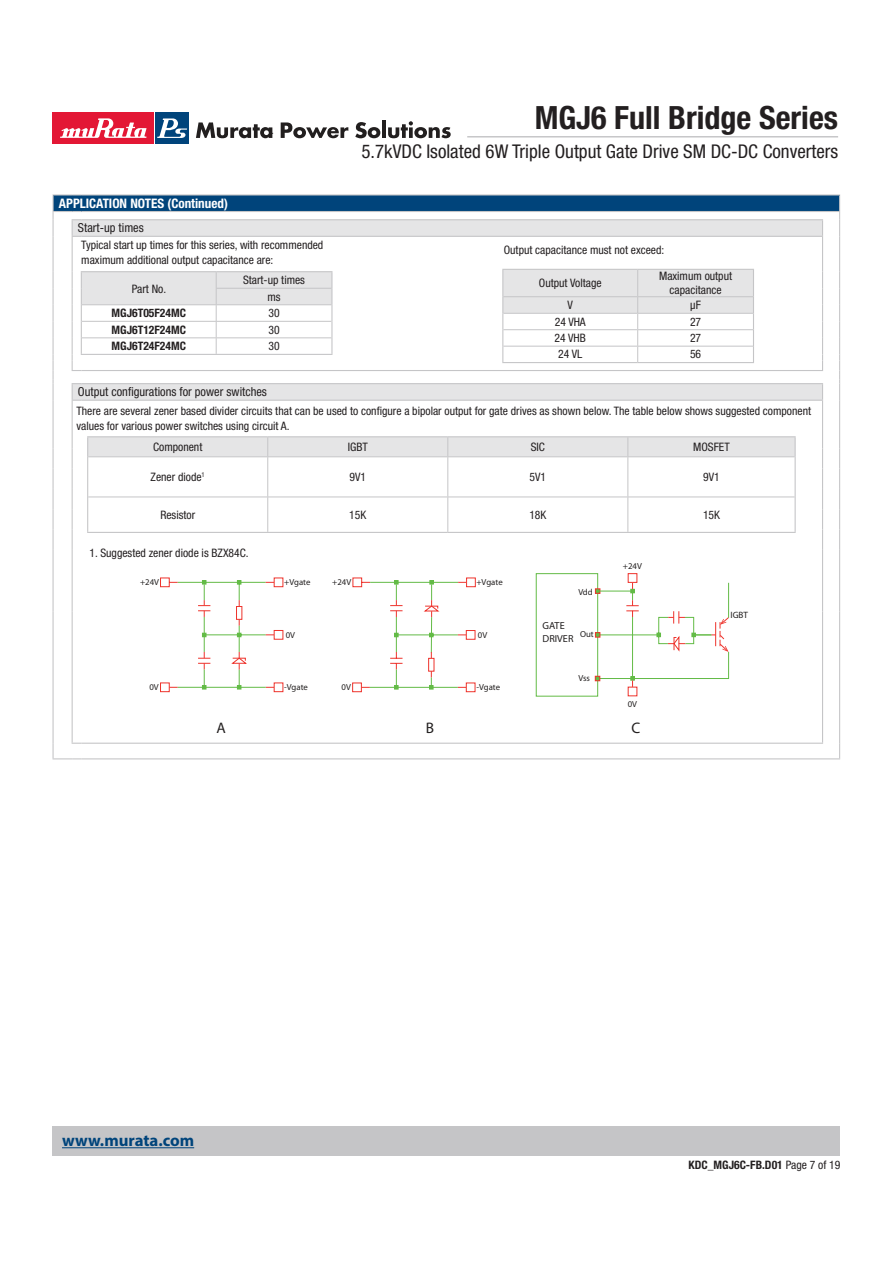
<style>
.page{position:relative;width:893px;height:1263px;background:#fff}
.page>*{position:absolute;margin:0;border:0;box-sizing:border-box;transform-origin:0 0}
.t1{font:700 condensed 32.1px "Helvetica Neue LT Std";color:#231f20}
.t2{font:condensed 18.9px "Helvetica Neue LT Std";color:#231f20}
.t3{font:700 16.8px "Myriad Pro";color:#00447b}
.t4{font:15.3px "Myriad Pro";color:#221f1f}
.t5{font:700 condensed 13.2px "Helvetica Neue LT Std";color:#fff}
.t6{font:condensed 12.45px "Helvetica Neue LT Std";color:#231f20}
.t7{font:condensed 11.7px/14.5px "Helvetica Neue LT Std";color:#231f20;text-align:center}
.t8{font:700 condensed 11.7px "Helvetica Neue LT Std";color:#231f20}
.t9{font:10.2px/12.3px "Myriad Pro";color:#221f1f}
.t10{font:9.15px "Myriad Pro";color:#221f1f}
.t11{font:8.7px "Myriad Pro";color:#221f1f}
.s1{font-weight:400}
</style>
<div class="page">
<div style="left:53px;top:1127px;width:787px;height:29px;background:#c5c5c7"></div>
<div style="left:53px;top:113px;width:101px;height:31px;background:#e31735"></div>
<svg style="left:60px;top:118px;width:86px;height:20px"></svg>
<div style="left:155px;top:113px;width:34px;height:31px;background:#00447b"></div>
<svg style="left:157px;top:118px;width:30px;height:20px"></svg>
<svg style="left:196px;top:122px;width:77px;height:16px"></svg>
<svg style="left:281px;top:122px;width:67px;height:16px"></svg>
<svg style="left:355px;top:122px;width:25px;height:16px"></svg>
<hr style="left:382px;top:121px;width:4px;height:17px;background:#221f1f">
<svg style="left:388px;top:121px;width:63px;height:17px"></svg>
<hr style="left:467px;top:136px;width:371px;height:2px;background:#c5c5c7">
<hr style="left:62px;top:1147px;width:132px;height:1px;background:#00447b">
<div style="left:53px;top:195px;width:786px;height:17px;background:#00447b"></div>
<svg style="left:80px;top:220px;width:742px;height:180px"></svg>
<hr style="left:81px;top:211px;width:759px;height:1px;background:#c5c5c7">
<hr style="left:81px;top:194px;width:759px;height:2px;background:#c5c5c7">
<hr style="left:53px;top:236px;width:1px;height:36px;background:#c5c5c7">
<svg style="left:839px;top:196px;width:1px;height:40px"></svg>
<hr style="left:839px;top:236px;width:1px;height:36px;background:#c5c5c7">
<svg style="left:53px;top:272px;width:1px;height:278px"></svg>
<svg style="left:839px;top:272px;width:1px;height:278px"></svg>
<hr style="left:53px;top:550px;width:1px;height:41px;background:#c5c5c7">
<hr style="left:839px;top:550px;width:1px;height:41px;background:#c5c5c7">
<svg style="left:53px;top:591px;width:1px;height:20px"></svg>
<svg style="left:839px;top:591px;width:1px;height:20px"></svg>
<hr style="left:53px;top:611px;width:1px;height:132px;background:#c5c5c7">
<hr style="left:839px;top:611px;width:1px;height:132px;background:#c5c5c7">
<svg style="left:839px;top:743px;width:1px;height:15px"></svg>
<hr style="left:81px;top:758px;width:759px;height:1px;background:#c5c5c7">
<hr style="left:81px;top:219px;width:742px;height:1px;background:#c5c5c7">
<svg style="left:822px;top:220px;width:1px;height:16px"></svg>
<svg style="left:53px;top:194px;width:28px;height:43px"></svg>
<hr style="left:72px;top:237px;width:1px;height:35px;background:#c5c5c7">
<hr style="left:81px;top:236px;width:742px;height:1px;background:#c5c5c7">
<hr style="left:822px;top:237px;width:1px;height:35px;background:#c5c5c7">
<svg style="left:822px;top:272px;width:1px;height:98px"></svg>
<hr style="left:81px;top:271px;width:135px;height:1px;background:#c5c5c7">
<hr style="left:216px;top:271px;width:116px;height:1px;background:#c5c5c7">
<svg style="left:331px;top:272px;width:1px;height:82px"></svg>
<hr style="left:81px;top:354px;width:251px;height:1px;background:#c5c5c7">
<hr style="left:216px;top:288px;width:115px;height:1px;background:#c5c5c7">
<hr style="left:82px;top:304px;width:249px;height:1px;background:#c5c5c7">
<hr style="left:82px;top:321px;width:249px;height:1px;background:#c5c5c7">
<hr style="left:82px;top:337px;width:249px;height:1px;background:#c5c5c7">
<svg style="left:216px;top:272px;width:1px;height:82px"></svg>
<svg style="left:72px;top:272px;width:10px;height:99px"></svg>
<hr style="left:81px;top:370px;width:742px;height:1px;background:#c5c5c7">
<hr style="left:81px;top:400px;width:742px;height:1px;background:#c5c5c7">
<hr style="left:81px;top:383px;width:742px;height:1px;background:#c5c5c7">
<svg style="left:822px;top:384px;width:1px;height:166px"></svg>
<hr style="left:822px;top:550px;width:1px;height:41px;background:#c5c5c7">
<svg style="left:72px;top:383px;width:9px;height:167px"></svg>
<hr style="left:72px;top:550px;width:1px;height:41px;background:#c5c5c7">
<svg style="left:72px;top:591px;width:1px;height:20px"></svg>
<svg style="left:822px;top:591px;width:1px;height:20px"></svg>
<hr style="left:822px;top:611px;width:1px;height:132px;background:#c5c5c7">
<hr style="left:81px;top:743px;width:742px;height:1px;background:#c5c5c7">
<hr style="left:72px;top:611px;width:1px;height:132px;background:#c5c5c7">
<svg style="left:53px;top:743px;width:28px;height:16px"></svg>
<svg style="left:88px;top:457px;width:706px;height:75px"></svg>
<hr style="left:87px;top:457px;width:1px;height:40px;background:#c5c5c7">
<hr style="left:794px;top:457px;width:2px;height:40px;background:#c5c5c7">
<hr style="left:87px;top:497px;width:1px;height:35px;background:#c5c5c7">
<hr style="left:794px;top:497px;width:2px;height:35px;background:#c5c5c7">
<hr style="left:87px;top:532px;width:361px;height:1px;background:#c5c5c7">
<hr style="left:448px;top:532px;width:348px;height:1px;background:#c5c5c7">
<hr style="left:87px;top:436px;width:181px;height:1px;background:#c5c5c7">
<hr style="left:268px;top:436px;width:180px;height:1px;background:#c5c5c7">
<hr style="left:448px;top:436px;width:348px;height:1px;background:#c5c5c7">
<hr style="left:794px;top:437px;width:2px;height:20px;background:#c5c5c7">
<div style="left:87px;top:437px;width:708px;height:20px;background:#e5e5e6"></div>
<hr style="left:88px;top:456px;width:360px;height:1px;background:#c5c5c7">
<hr style="left:267px;top:457px;width:1px;height:40px;background:#c5c5c7">
<hr style="left:448px;top:456px;width:180px;height:1px;background:#c5c5c7">
<hr style="left:447px;top:457px;width:1px;height:40px;background:#c5c5c7">
<hr style="left:628px;top:456px;width:166px;height:1px;background:#c5c5c7">
<hr style="left:627px;top:457px;width:1px;height:40px;background:#c5c5c7">
<hr style="left:88px;top:497px;width:360px;height:1px;background:#c5c5c7">
<hr style="left:267px;top:497px;width:1px;height:35px;background:#c5c5c7">
<hr style="left:448px;top:497px;width:180px;height:1px;background:#c5c5c7">
<hr style="left:447px;top:497px;width:1px;height:35px;background:#c5c5c7">
<hr style="left:628px;top:497px;width:166px;height:1px;background:#c5c5c7">
<hr style="left:627px;top:497px;width:1px;height:35px;background:#c5c5c7">
<svg style="left:160px;top:577px;width:124px;height:115px"></svg>
<svg style="left:352px;top:573px;width:378px;height:124px"></svg>
<hr style="left:598px;top:591px;width:34px;height:1px;background:#63bb46">
<hr style="left:728px;top:583px;width:1px;height:35px;background:#63bb46">
<svg style="left:502px;top:269px;width:252px;height:94px"></svg>
<p class="t5" style="left:59px;top:198px;width:171px">APPLICATION NOTES (Continued)</p>
<p class="t6" style="left:78px;top:223px;width:67px">Start-up times</p>
<h1 class="t1" style="left:535px;top:106px;width:305px">MGJ6 Full Bridge Series</h1>
<h2 class="t2" style="left:361px;top:145px;width:478px">5.7kVDC Isolated 6W Triple Output Gate Drive SM DC-DC Converters</h2>
<p class="t7" style="left:81px;top:239px;width:244px;text-align:left">Typical start up times for this series, with recommended maximum additional output capacitance are:</p>
<p class="t7" style="left:504px;top:243px;width:162px">Output capacitance must not exceed:</p>
<p class="t7" style="left:132px;top:282px;width:36px">Part No.</p>
<p class="t7" style="left:243px;top:273px;width:63px;line-height:16.5px">Start-up times ms</p>
<p class="t8" style="left:112px;top:309px;width:76px">MGJ6T05F24MC</p>
<p class="t7" style="left:268px;top:307px;width:13px">30</p>
<p class="t8" style="left:112px;top:325px;width:76px">MGJ6T12F24MC</p>
<p class="t7" style="left:268px;top:323px;width:13px">30</p>
<p class="t8" style="left:112px;top:342px;width:76px">MGJ6T24F24MC</p>
<p class="t7" style="left:268px;top:340px;width:13px">30</p>
<p class="t6" style="left:78px;top:387px;width:190px">Output configurations for power switches</p>
<p class="t7" style="left:539px;top:277px;width:64px">Output Voltage</p>
<p class="t7" style="left:659px;top:270px;width:74px;line-height:14px">Maximum output capacitance</p>
<p class="t7" style="left:567px;top:299px;width:7px">V</p>
<p class="t7" style="left:690px;top:299px;width:12px">μF</p>
<p class="t7" style="left:555px;top:315px;width:33px">24 VHA</p>
<p class="t7" style="left:690px;top:315px;width:13px">27</p>
<p class="t7" style="left:555px;top:332px;width:33px">24 VHB</p>
<p class="t7" style="left:690px;top:332px;width:13px">27</p>
<p class="t7" style="left:558px;top:348px;width:26px">24 VL</p>
<p class="t7" style="left:690px;top:348px;width:13px">56</p>
<p class="t7" style="left:76px;top:405px;width:736px;text-align:left">There are several zener based divider circuits that can be used to configure a bipolar output for gate drives as shown below. The table below shows suggested component values for various power switches using circuit A.</p>
<p class="t7" style="left:153px;top:441px;width:51px">Component</p>
<p class="t7" style="left:348px;top:441px;width:22px">IGBT</p>
<p class="t7" style="left:531px;top:441px;width:16px">SIC</p>
<p class="t7" style="left:693px;top:441px;width:38px">MOSFET</p>
<p class="t7" style="left:151px;top:471px;width:56px">Zener diode<sup>1</sup></p>
<p class="t7" style="left:349px;top:471px;width:18px">9V1</p>
<p class="t7" style="left:529px;top:471px;width:18px">5V1</p>
<p class="t7" style="left:703px;top:471px;width:18px">9V1</p>
<p class="t7" style="left:160px;top:508px;width:36px">Resistor</p>
<p class="t7" style="left:349px;top:508px;width:19px">15K</p>
<p class="t7" style="left:529px;top:508px;width:19px">18K</p>
<p class="t7" style="left:703px;top:508px;width:19px">15K</p>
<p class="t7" style="left:90px;top:547px;width:161px">1. Suggested zener diode is BZX84C.</p>
<p class="t11" style="left:140px;top:579px;width:21px">+24V</p>
<p class="t11" style="left:149px;top:684px;width:11px">0V</p>
<p class="t11" style="left:284px;top:579px;width:28px">+Vgate</p>
<p class="t11" style="left:286px;top:632px;width:11px">0V</p>
<p class="t11" style="left:284px;top:684px;width:25px">-Vgate</p>
<p class="t11" style="left:332px;top:579px;width:21px">+24V</p>
<p class="t11" style="left:342px;top:684px;width:11px">0V</p>
<p class="t11" style="left:476px;top:579px;width:28px">+Vgate</p>
<p class="t11" style="left:478px;top:632px;width:11px">0V</p>
<p class="t11" style="left:476px;top:684px;width:25px">-Vgate</p>
<p class="t11" style="left:578px;top:588px;width:16px">Vdd</p>
<p class="t9" style="left:542px;top:621px;width:32px">GATE<br>DRIVER</p>
<p class="t11" style="left:580px;top:631px;width:15px">Out</p>
<p class="t11" style="left:578px;top:675px;width:13px">Vss</p>
<p class="t11" style="left:623px;top:563px;width:21px">+24V</p>
<p class="t11" style="left:628px;top:701px;width:11px">0V</p>
<h3 class="t4" style="left:216px;top:722px;width:11px">A</h3>
<h3 class="t4" style="left:426px;top:722px;width:10px">B</h3>
<h3 class="t4" style="left:631px;top:722px;width:10px">C</h3>
<p class="t10" style="left:730px;top:611px;width:19px">IGBT</p>
<h3 class="t3" style="left:62px;top:1130px;width:134px">www.murata.com</h3>
<p class="t8" style="left:688px;top:1161px;width:153px">KDC_MGJ6C-FB.D01 <span class="s1">Page 7 of 19</span></p>
</div>
